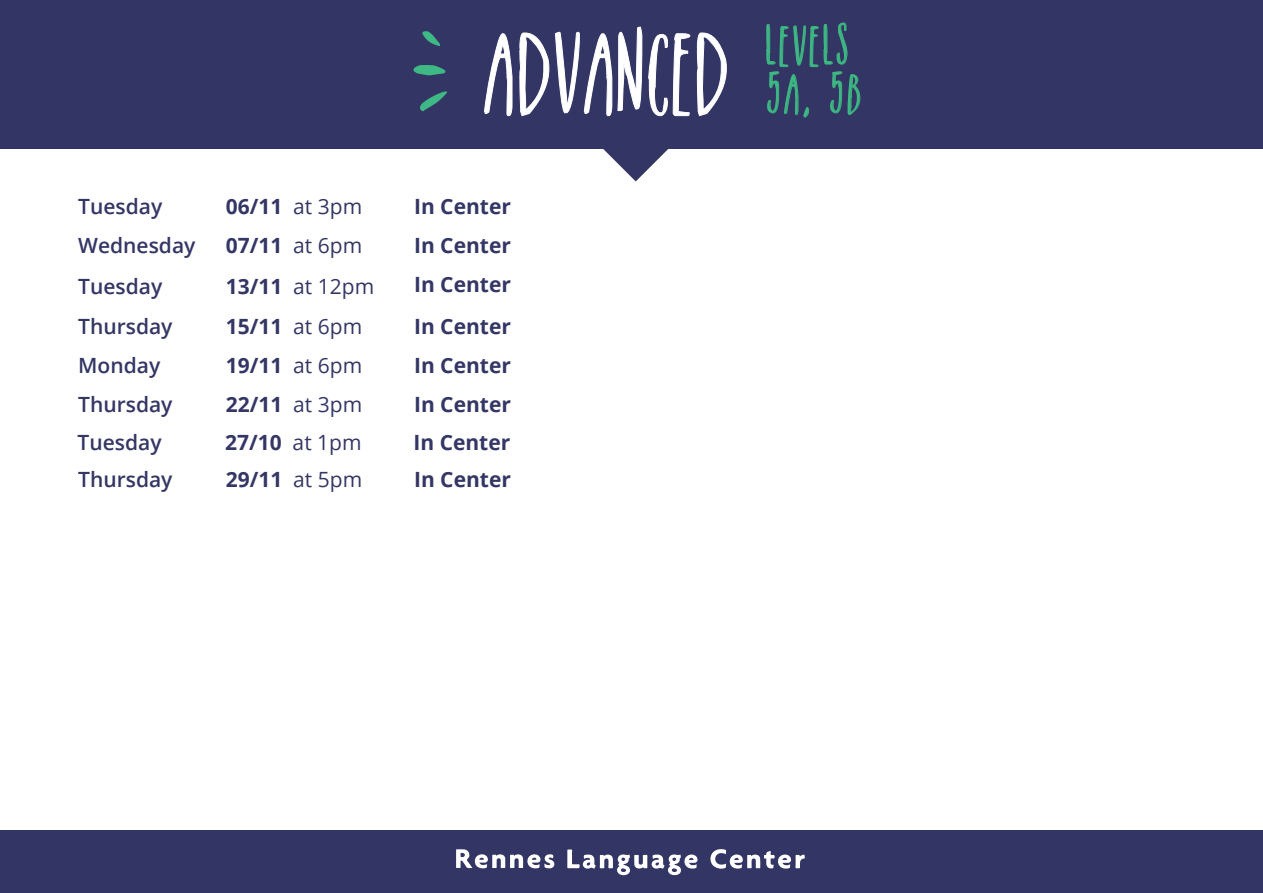
<style>
.page{position:relative;width:1263px;height:893px;background:#fff}
.page>*{position:absolute;margin:0;border:0;box-sizing:border-box;transform-origin:0 0}
.t1{font:64.5px "Supernova";color:#fff}
.t2{font:31.5px/48px "Supernova";letter-spacing:.07em;color:#3eb885}
.t3{font:700 21px "Open Sans";color:#343665}
.t4{font:600 21px "Open Sans";color:#343665}
.t5{font:21px "Open Sans";color:#343665}
.s1{font-weight:400}
.s2{font-weight:700}
</style>
<div class="page">
<div style="left:0;top:0;width:1263px;height:149px;background:#333664"></div>
<svg style="left:484px;top:33px;width:29px;height:83px"></svg>
<svg style="left:519px;top:26px;width:172px;height:155px"></svg>
<svg style="left:697px;top:32px;width:30px;height:85px"></svg>
<svg style="left:766px;top:22px;width:95px;height:96px"></svg>
<div style="left:0;top:830px;width:1263px;height:63px;background:#333664"></div>
<svg style="left:413px;top:65px;width:33px;height:10px"></svg>
<svg style="left:420px;top:91px;width:27px;height:20px"></svg>
<svg style="left:422px;top:31px;width:18px;height:15px"></svg>
<svg style="left:710px;top:849px;width:95px;height:20px"></svg>
<svg style="left:456px;top:849px;width:99px;height:20px"></svg>
<svg style="left:567px;top:849px;width:131px;height:26px"></svg>
<h1 class="t1" style="left:483px;top:28px;width:249px">ADVANCED</h1>
<h2 class="t2" style="left:765px;top:18px;width:98px">LEVELS<br>5A, 5B</h2>
<p class="t4" style="left:78px;top:192px;width:86px">Tuesday</p>
<p class="t3" style="left:226px;top:191px;width:138px">06/11 <span class="s1">at 3pm</span></p>
<p class="t3" style="left:414px;top:191px;width:98px">In Center</p>
<p class="t4" style="left:78px;top:231px;width:119px">Wednesday</p>
<p class="t3" style="left:226px;top:230px;width:138px">07/11 <span class="s1">at 6pm</span></p>
<p class="t3" style="left:414px;top:230px;width:98px">In Center</p>
<p class="t4" style="left:78px;top:272px;width:86px">Tuesday</p>
<p class="t5" style="left:226px;top:272px;width:150px"><span class="s2">13/11</span> at 12pm</p>
<p class="t3" style="left:414px;top:270px;width:98px">In Center</p>
<p class="t4" style="left:78px;top:312px;width:96px">Thursday</p>
<p class="t3" style="left:226px;top:312px;width:138px">15/11 <span class="s1">at 6pm</span></p>
<p class="t3" style="left:414px;top:312px;width:98px">In Center</p>
<p class="t4" style="left:78px;top:351px;width:84px">Monday</p>
<p class="t3" style="left:226px;top:350px;width:138px">19/11 <span class="s1">at 6pm</span></p>
<p class="t3" style="left:414px;top:350px;width:98px">In Center</p>
<p class="t4" style="left:78px;top:390px;width:96px">Thursday</p>
<p class="t3" style="left:226px;top:389px;width:138px">22/11 <span class="s1">at 3pm</span></p>
<p class="t3" style="left:414px;top:389px;width:98px">In Center</p>
<p class="t4" style="left:78px;top:428px;width:86px">Tuesday</p>
<p class="t3" style="left:225px;top:427px;width:138px">27/10 <span class="s1">at 1pm</span></p>
<p class="t3" style="left:413px;top:427px;width:98px">In Center</p>
<p class="t4" style="left:78px;top:465px;width:96px">Thursday</p>
<p class="t3" style="left:226px;top:464px;width:138px">29/11 <span class="s1">at 5pm</span></p>
<p class="t3" style="left:414px;top:464px;width:98px">In Center</p>
</div>
